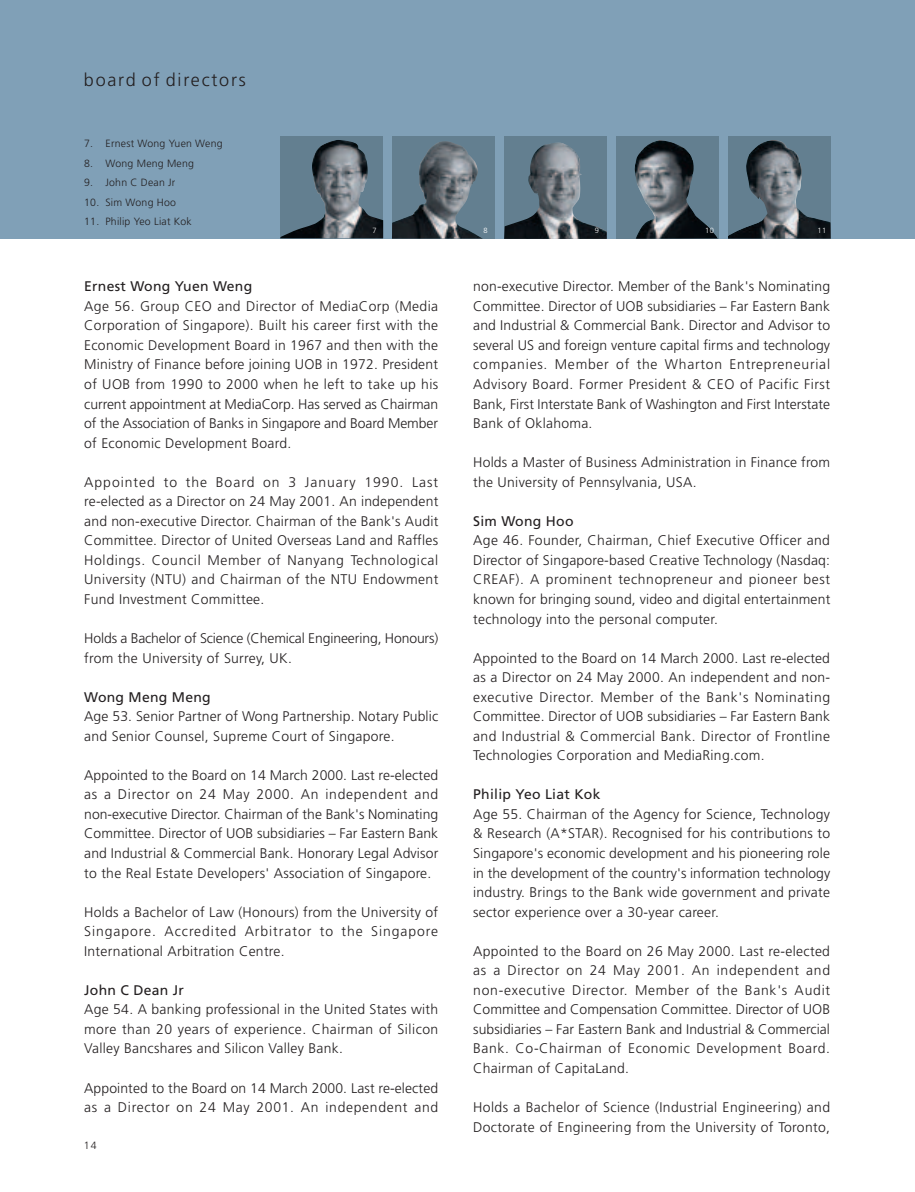
<style>
.page{position:relative;width:915px;height:1192px;background:#fff}
.page>*{position:absolute;margin:0;border:0;box-sizing:border-box;transform-origin:0 0}
.t1{font:300 18px "Frutiger";letter-spacing:.1em;color:#231f20}
.t2{font:300 13.95px/19.5px "Frutiger";letter-spacing:.02em;color:#231f20;text-align:justify}
.t3{font:300 13.95px/19.5px "Frutiger";letter-spacing:-.01em;color:#231f20}
.t4{font:13.95px "Frutiger";letter-spacing:.02em;color:#231f20}
.t5{font:300 10.5px "Frutiger";letter-spacing:.02em;color:#231f20}
.t6{font:300 7.5px "Frutiger";color:#fff}
</style>
<div class="page">
<div style="left:0;top:0;width:914px;height:239px;background:#80a0b7"></div>
<div style="left:392px;top:136px;width:102px;height:103px;background:#637f90"></div>
<div style="left:504px;top:136px;width:103px;height:103px;background:#637f90"></div>
<div style="left:280px;top:136px;width:103px;height:103px;background:#637f90"></div>
<div style="left:727px;top:136px;width:103px;height:102px;background:#637f90"></div>
<div style="left:615px;top:136px;width:103px;height:103px;background:#637f90"></div>
<img style="left:392px;top:141px;width:89px;height:97px">
<img style="left:280px;top:140px;width:103px;height:98px">
<img style="left:504px;top:143px;width:103px;height:96px">
<img style="left:634px;top:140px;width:83px;height:99px">
<img style="left:727px;top:140px;width:103px;height:98px">
<p class="t1" style="left:84px;top:73px;width:163px">board of directors</p>
<p class="t5" style="left:84px;top:139px;width:140px">7. Ernest Wong Yuen Weng</p>
<p class="t5" style="left:84px;top:159px;width:111px">8. Wong Meng Meng</p>
<p class="t5" style="left:84px;top:178px;width:93px">9. John C Dean Jr</p>
<p class="t5" style="left:84px;top:198px;width:93px">10. Sim Wong Hoo</p>
<p class="t5" style="left:84px;top:217px;width:109px">11. Philip Yeo Liat Kok</p>
<p class="t6" style="left:483px;top:227px;width:6px">8</p>
<p class="t6" style="left:372px;top:228px;width:6px">7</p>
<p class="t6" style="left:594px;top:228px;width:6px">9</p>
<p class="t6" style="left:705px;top:227px;width:10px">10</p>
<p class="t6" style="left:817px;top:227px;width:10px">11</p>
<p class="t4" style="left:84px;top:281px;width:169px">Ernest Wong Yuen Weng</p>
<p class="t2" style="left:84px;top:297px;width:355px">Age 56. Group CEO and Director of MediaCorp (Media Corporation of Singapore). Built his career first with the Economic Development Board in 1967 and then with the Ministry of Finance before joining UOB in 1972. President of UOB from 1990 to 2000 when he left to take up his current appointment at MediaCorp. Has served as Chairman of the Association of Banks in Singapore and Board Member of Economic Development Board.</p>
<p class="t2" style="left:84px;top:473px;width:355px">Appointed to the Board on 3 January 1990. Last re-elected as a Director on 24 May 2001. An independent and non-executive Director. Chairman of the Bank's Audit Committee. Director of United Overseas Land and Raffles Holdings. Council Member of Nanyang Technological University (NTU) and Chairman of the NTU Endowment Fund Investment Committee.</p>
<p class="t3" style="left:84px;top:629px;width:355px">Holds a Bachelor of Science (Chemical Engineering, Honours) from the University of Surrey, UK.</p>
<p class="t4" style="left:84px;top:691px;width:128px">Wong Meng Meng</p>
<p class="t2" style="left:84px;top:707px;width:355px">Age 53. Senior Partner of Wong Partnership. Notary Public and Senior Counsel, Supreme Court of Singapore.</p>
<p class="t2" style="left:84px;top:766px;width:355px">Appointed to the Board on 14 March 2000. Last re-elected as a Director on 24 May 2000. An independent and non-executive Director. Chairman of the Bank's Nominating Committee. Director of UOB subsidiaries – Far Eastern Bank and Industrial &amp; Commercial Bank. Honorary Legal Advisor to the Real Estate Developers' Association of Singapore.</p>
<p class="t2" style="left:84px;top:903px;width:355px">Holds a Bachelor of Law (Honours) from the University of Singapore. Accredited Arbitrator to the Singapore International Arbitration Centre.</p>
<p class="t4" style="left:84px;top:984px;width:101px">John C Dean Jr</p>
<p class="t2" style="left:84px;top:1000px;width:355px">Age 54. A banking professional in the United States with more than 20 years of experience. Chairman of Silicon Valley Bancshares and Silicon Valley Bank.</p>
<p class="t2" style="left:84px;top:1078px;width:355px">Appointed to the Board on 14 March 2000. Last re-elected as a Director on 24 May 2001. An independent and</p>
<p class="t5" style="left:84px;top:1140px;width:14px">14</p>
<p class="t2" style="left:473px;top:278px;width:358px">non-executive Director. Member of the Bank's Nominating Committee. Director of UOB subsidiaries – Far Eastern Bank and Industrial &amp; Commercial Bank. Director and Advisor to several US and foreign venture capital firms and technology companies. Member of the Wharton Entrepreneurial Advisory Board. Former President &amp; CEO of Pacific First Bank, First Interstate Bank of Washington and First Interstate Bank of Oklahoma.</p>
<p class="t2" style="left:473px;top:453px;width:358px">Holds a Master of Business Administration in Finance from the University of Pennsylvania, USA.</p>
<p class="t4" style="left:473px;top:515px;width:102px">Sim Wong Hoo</p>
<p class="t2" style="left:473px;top:531px;width:358px">Age 46. Founder, Chairman, Chief Executive Officer and Director of Singapore-based Creative Technology (Nasdaq:<br>CREAF). A prominent technopreneur and pioneer best known for bringing sound, video and digital entertainment technology into the personal computer.</p>
<p class="t2" style="left:473px;top:649px;width:358px">Appointed to the Board on 14 March 2000. Last re-elected as a Director on 24 May 2000. An independent and non&shy;executive Director. Member of the Bank's Nominating Committee. Director of UOB subsidiaries – Far Eastern Bank and Industrial &amp; Commercial Bank. Director of Frontline Technologies Corporation and MediaRing.com.</p>
<p class="t4" style="left:473px;top:788px;width:129px">Philip Yeo Liat Kok</p>
<p class="t2" style="left:473px;top:805px;width:358px">Age 55. Chairman of the Agency for Science, Technology &amp; Research (A*STAR). Recognised for his contributions to Singapore's economic development and his pioneering role in the development of the country's information technology industry. Brings to the Bank wide government and private sector experience over a 30-year career.</p>
<p class="t2" style="left:473px;top:942px;width:358px">Appointed to the Board on 26 May 2000. Last re-elected as a Director on 24 May 2001. An independent and non-executive Director. Member of the Bank's Audit Committee and Compensation Committee. Director of UOB subsidiaries – Far Eastern Bank and Industrial &amp; Commercial Bank. Co-Chairman of Economic Development Board.<br>Chairman of CapitaLand.</p>
<p class="t2" style="left:473px;top:1098px;width:358px">Holds a Bachelor of Science (Industrial Engineering) and<br>Doctorate of Engineering from the University of Toronto,</p>
</div>
